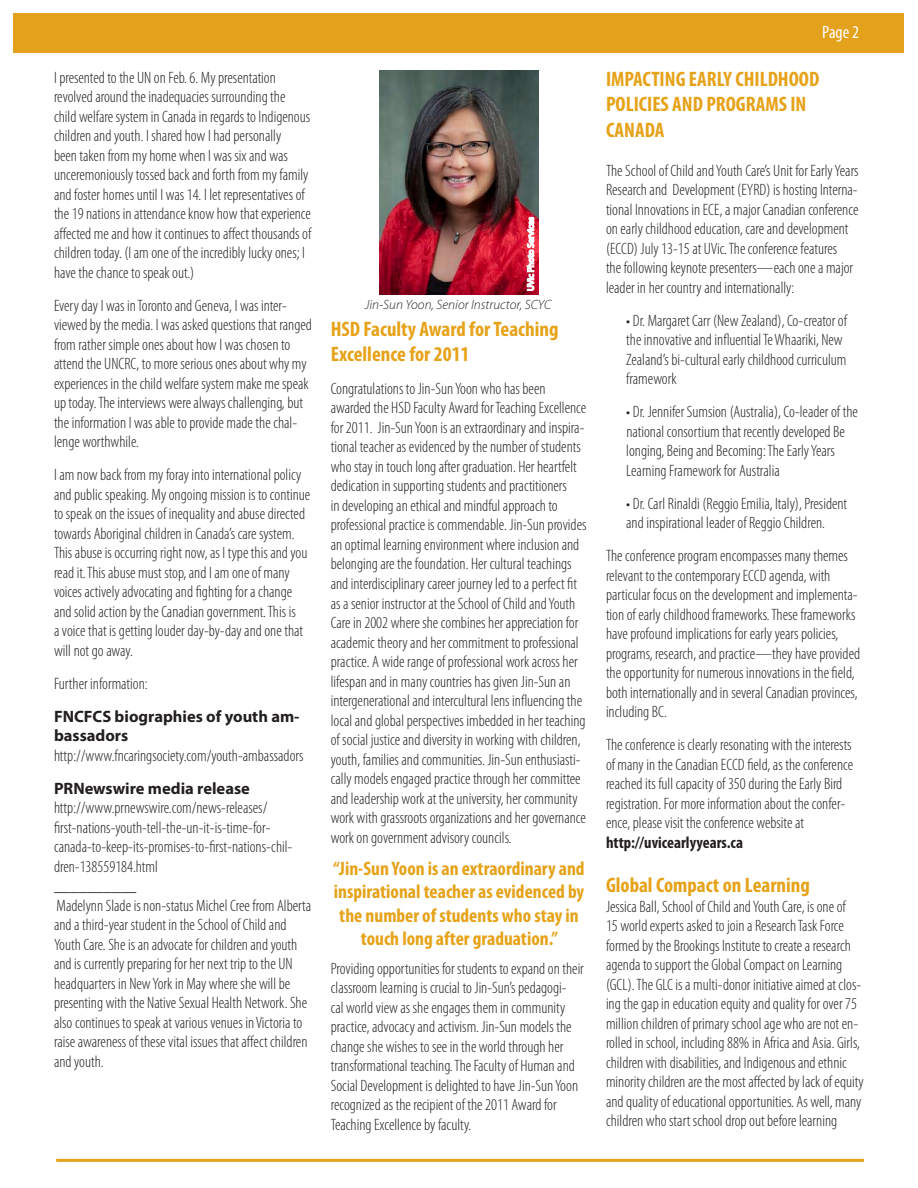
<style>
.page{position:relative;width:918px;height:1188px;background:#fff}
.page>*{position:absolute;margin:0;border:0;box-sizing:border-box;transform-origin:0 0}
.Paragraph_Style_2{font:700 condensed 21px/25.2px "Myriad Pro";color:#e6a218}
.Paragraph_Style_2-2{font:700 condensed 19.5px/23.4px "Myriad Pro";color:#e6a218;text-align:center}
.t1{font:condensed 18px "Myriad Pro";color:#fff}
.Paragraph_Style_1{font:300 condensed 16.5px/19.5px "Myriad Pro";color:#231f20}
.Paragraph_Style_1-2{font:700 16.5px/19.5px "Myriad Pro";color:#231f20}
.t2{font:700 condensed 16.5px "Myriad Pro";color:#231f20}
.t3{font:italic 300 13.5px "Myriad Pro";color:#231f20}
</style>
<div class="page">
<div style="left:14px;top:14px;width:890px;height:39px;background:#e4a11b"></div>
<hr style="left:56px;top:1159px;width:808px;height:3px;background:#e6a218">
<img style="left:379px;top:71px;width:160px;height:223px">
<svg style="left:526px;top:216px;width:10px;height:76px"></svg>
<p class="Paragraph_Style_1" style="left:54px;top:68px;width:259px">I presented to the UN on Feb. 6. My presentation revolved around the inadequacies surrounding the child welfare system in Canada in regards to Indigenous children and youth. I shared how I had personally<br>been taken from my home when I was six and was unceremoniously tossed back and forth from my family and foster homes until I was 14. I let representatives of the 19 nations in attendance know how that experience affected me and how it continues to affect thousands of children today. (I am one of the incredibly lucky ones; I have the chance to speak out.)</p>
<p class="Paragraph_Style_1" style="left:54px;top:296px;width:259px">Every day I was in Toronto and Geneva, I was inter&shy;viewed by the media. I was asked questions that ranged from rather simple ones about how I was chosen to attend the UNCRC, to more serious ones about why my experiences in the child welfare system make me speak up today. The interviews were always challenging, but the information I was able to provide made the chal&shy;lenge worthwhile.</p>
<p class="Paragraph_Style_1" style="left:54px;top:465px;width:258px">I am now back from my foray into international policy and public speaking. My ongoing mission is to continue to speak on the issues of inequality and abuse directed towards Aboriginal children in Canada’s care system.<br>This abuse is occurring right now, as I type this and you read it. This abuse must stop, and I am one of many voices actively advocating and fighting for a change and solid action by the Canadian government. This is<br>a voice that is getting louder day-by-day and one that will not go away.</p>
<p class="Paragraph_Style_1" style="left:54px;top:674px;width:95px">Further information:</p>
<p class="Paragraph_Style_1-2" style="left:54px;top:706px;width:247px">FNCFCS biographies of youth am&shy;bassadors</p>
<p class="Paragraph_Style_1" style="left:54px;top:746px;width:251px">http://www.fncaringsociety.com/youth-ambassadors</p>
<p class="Paragraph_Style_1-2" style="left:54px;top:778px;width:197px">PRNewswire media release</p>
<p class="Paragraph_Style_1" style="left:54px;top:798px;width:240px">http://www.prnewswire.com/news-releases/ first-nations-youth-tell-the-un-it-is-time-for&shy;canada-to-keep-its-promises-to-first-nations-chil&shy;dren-138559184.html</p>
<p class="Paragraph_Style_1" style="left:54px;top:876px;width:84px">__________</p>
<p class="Paragraph_Style_1" style="left:54px;top:896px;width:259px">Madelynn Slade is non-status Michel Cree from Alberta and a third-year student in the School of Child and Youth Care. She is an advocate for children and youth and is currently preparing for her next trip to the UN headquarters in New York in May where she will be presenting with the Native Sexual Health Network. She also continues to speak at various venues in Victoria to raise awareness of these vital issues that affect children and youth.</p>
<p class="t3" style="left:365px;top:297px;width:188px">Jin-Sun Yoon, Senior Instructor, SCYC</p>
<p class="Paragraph_Style_2" style="left:331px;top:316px;width:229px">HSD Faculty Award for Teaching<br>Excellence for 2011</p>
<p class="Paragraph_Style_1" style="left:331px;top:379px;width:257px">Congratulations to Jin-Sun Yoon who has been awarded the HSD Faculty Award for Teaching Excellence for 2011. Jin-Sun Yoon is an extraordinary and inspira&shy;tional teacher as evidenced by the number of students who stay in touch long after graduation. Her heartfelt dedication in supporting students and practitioners<br>in developing an ethical and mindful approach to professional practice is commendable. Jin-Sun provides an optimal learning environment where inclusion and belonging are the foundation. Her cultural teachings and interdisciplinary career journey led to a perfect fit as a senior instructor at the School of Child and Youth Care in 2002 where she combines her appreciation for academic theory and her commitment to professional practice. A wide range of professional work across her lifespan and in many countries has given Jin-Sun an intergenerational and intercultural lens influencing the local and global perspectives imbedded in her teaching of social justice and diversity in working with children, youth, families and communities. Jin-Sun enthusiasti&shy;cally models engaged practice through her committee and leadership work at the university, her community work with grassroots organizations and her governance work on government advisory councils.</p>
<p class="Paragraph_Style_2-2" style="left:333px;top:856px;width:253px">“Jin-Sun Yoon is an extraordinary and inspirational teacher as evidenced by the number of students who stay in touch long after graduation.”</p>
<p class="Paragraph_Style_1" style="left:331px;top:958px;width:255px">Providing opportunities for students to expand on their classroom learning is crucial to Jin-Sun’s pedagogi-<br>cal world view as she engages them in community practice, advocacy and activism. Jin-Sun models the change she wishes to see in the world through her transformational teaching. The Faculty of Human and Social Development is delighted to have Jin-Sun Yoon recognized as the recipient of the 2011 Award for Teaching Excellence by faculty.</p>
<p class="t1" style="left:822px;top:21px;width:38px">Page 2</p>
<p class="Paragraph_Style_2" style="left:606px;top:66px;width:215px">IMPACTING EARLY CHILDHOOD</p>
<p class="Paragraph_Style_2" style="left:606px;top:91px;width:202px">POLICIES AND PROGRAMS IN</p>
<p class="Paragraph_Style_2" style="left:606px;top:117px;width:60px">CANADA</p>
<p class="Paragraph_Style_1" style="left:606px;top:160px;width:254px">The School of Child and Youth Care’s Unit for Early Years Research and Development (EYRD) is hosting Interna&shy;tional Innovations in ECE, a major Canadian conference on early childhood education, care and development (ECCD) July 13-15 at UVic. The conference features<br>the following keynote presenters—each one a major leader in her country and internationally:</p>
<p class="Paragraph_Style_1" style="left:626px;top:310px;width:222px">• Dr. Margaret Carr (New Zealand), Co-creator of</p>
<p class="Paragraph_Style_1" style="left:626px;top:330px;width:218px">the innovative and influential Te Whaariki, New</p>
<p class="Paragraph_Style_1" style="left:626px;top:349px;width:222px">Zealand’s bi-cultural early childhood curriculum</p>
<p class="Paragraph_Style_1" style="left:626px;top:369px;width:52px">framework</p>
<p class="Paragraph_Style_1" style="left:626px;top:402px;width:233px">• Dr. Jennifer Sumsion (Australia), Co-leader of the national consortium that recently developed Be</p>
<p class="Paragraph_Style_1" style="left:626px;top:441px;width:210px">longing, Being and Becoming: The Early Years</p>
<p class="Paragraph_Style_1" style="left:626px;top:460px;width:155px">Learning Framework for Australia</p>
<p class="Paragraph_Style_1" style="left:626px;top:493px;width:222px">• Dr. Carl Rinaldi (Reggio Emilia, Italy), President</p>
<p class="Paragraph_Style_1" style="left:626px;top:513px;width:200px">and inspirational leader of Reggio Children.</p>
<p class="Paragraph_Style_1" style="left:606px;top:546px;width:256px">The conference program encompasses many themes relevant to the contemporary ECCD agenda, with particular focus on the development and implementa&shy;tion of early childhood frameworks. These frameworks have profound implications for early years policies, programs, research, and practice—they have provided the opportunity for numerous innovations in the field, both internationally and in several Canadian provinces, including BC.</p>
<p class="Paragraph_Style_1" style="left:606px;top:735px;width:249px">The conference is clearly resonating with the interests of many in the Canadian ECCD field, as the conference reached its full capacity of 350 during the Early Bird registration. For more information about the confer&shy;ence, please visit the conference website at</p>
<p class="t2" style="left:606px;top:832px;width:139px">http://uvicearlyyears.ca</p>
<p class="Paragraph_Style_2" style="left:606px;top:872px;width:205px">Global Compact on Learning</p>
<p class="Paragraph_Style_1" style="left:606px;top:897px;width:259px">Jessica Ball, School of Child and Youth Care, is one of<br>15 world experts asked to join a Research Task Force formed by the Brookings Institute to create a research agenda to support the Global Compact on Learning (GCL). The GLC is a multi-donor initiative aimed at clos&shy;ing the gap in education equity and quality for over 75 million children of primary school age who are not en&shy;rolled in school, including 88% in Africa and Asia. Girls, children with disabilities, and Indigenous and ethnic minority children are the most affected by lack of equity and quality of educational opportunities. As well, many children who start school drop out before learning</p>
</div>
